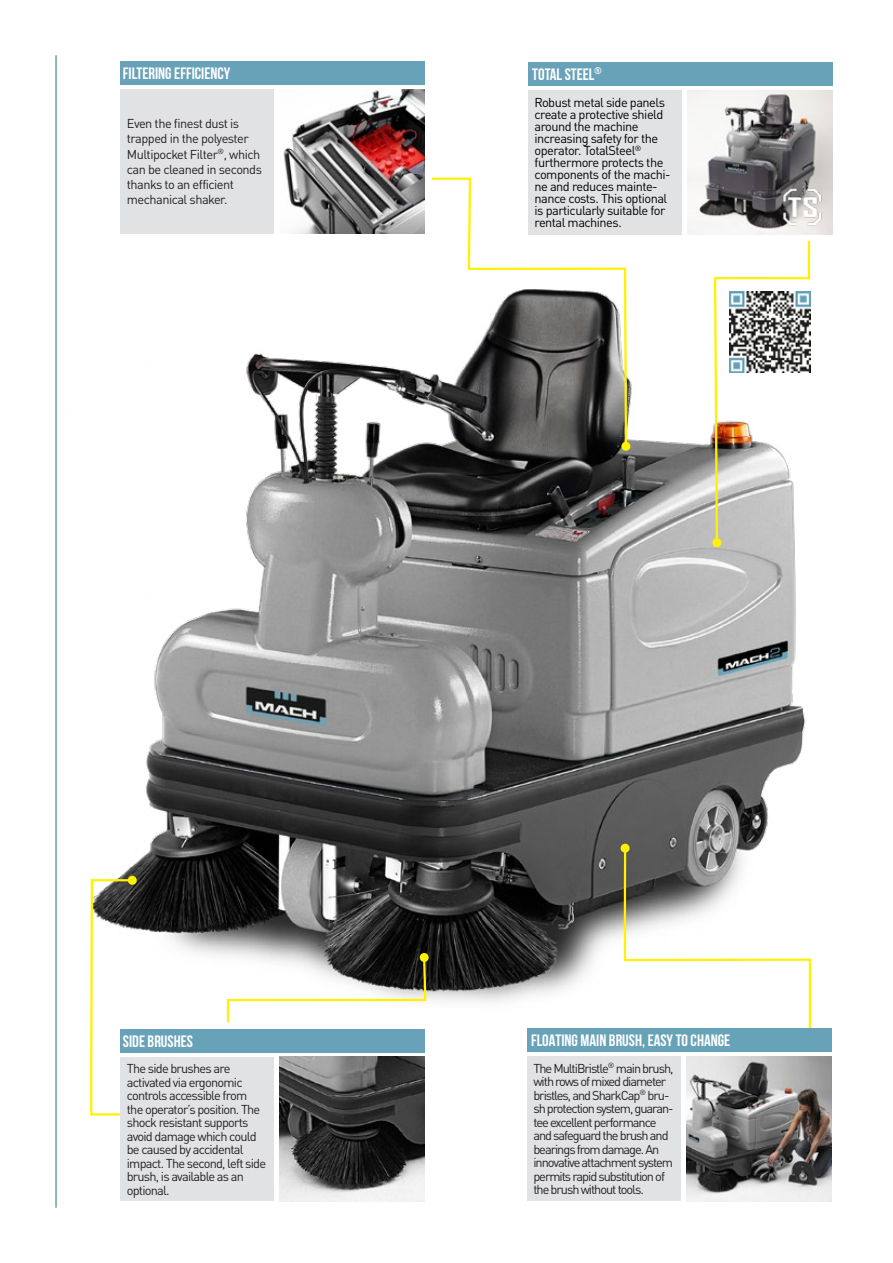
<style>
.page{position:relative;width:893px;height:1263px;background:#fff}
.page>*{position:absolute;margin:0;border:0;box-sizing:border-box;transform-origin:0 0}
.t1{font:700 16.5px "Bebas Neue";color:#fff}
.t2{font:12.75px/13.5px "DIN Pro";letter-spacing:-.08em;color:#231f20}
.t3{font:12.75px/12px "DIN Pro";letter-spacing:-.04em;color:#000001}
.t4{font:12.75px/13.5px "DIN Pro";letter-spacing:-.06em;color:#231f20}
.t5{font:12.75px/15.3px "DIN Pro";letter-spacing:-.04em;color:#231f20}
</style>
<div class="page">
<img style="left:118px;top:353px;width:714px;height:687px">
<svg style="left:395px;top:177px;width:233px;height:272px"></svg>
<div style="left:621px;top:442px;width:9px;height:9px;background:#fff101;border-radius:50%"></div>
<svg style="left:623px;top:846px;width:189px;height:182px"></svg>
<div style="left:621px;top:844px;width:9px;height:9px;background:#fff101;border-radius:50%"></div>
<svg style="left:90px;top:878px;width:45px;height:238px"></svg>
<div style="left:128px;top:876px;width:9px;height:9px;background:#fff101;border-radius:50%"></div>
<svg style="left:713px;top:241px;width:98px;height:304px"></svg>
<div style="left:712px;top:538px;width:9px;height:9px;background:#fff101;border-radius:50%"></div>
<svg style="left:226px;top:955px;width:202px;height:67px"></svg>
<div style="left:420px;top:953px;width:9px;height:9px;background:#fff101;border-radius:50%"></div>
<div style="left:113px;top:55px;width:318px;height:186px;background:#fff"></div>
<div style="left:521px;top:55px;width:317px;height:186px;background:#fff"></div>
<div style="left:121px;top:1022px;width:317px;height:186px;background:#fff"></div>
<img style="left:688px;top:90px;width:144px;height:145px">
<img style="left:280px;top:1057px;width:145px;height:144px">
<img style="left:283px;top:89px;width:142px;height:145px">
<img style="left:686px;top:1057px;width:145px;height:144px">
<img style="left:729px;top:292px;width:81px;height:81px">
<img style="left:782px;top:187px;width:42px;height:40px">
<hr style="left:55px;top:55px;width:2px;height:1153px;background:#68a2b8">
<div style="left:120px;top:1057px;width:153px;height:144px;background:#e1e2e4"></div>
<div style="left:120px;top:89px;width:154px;height:145px;background:#e1e2e4"></div>
<div style="left:527px;top:1056px;width:153px;height:145px;background:#e1e2e4"></div>
<div style="left:120px;top:1029px;width:305px;height:24px;background:#68a2b8"></div>
<div style="left:120px;top:61px;width:305px;height:24px;background:#68a2b8"></div>
<div style="left:527px;top:1028px;width:304px;height:24px;background:#68a2b8"></div>
<div style="left:528px;top:90px;width:153px;height:145px;background:#e1e2e4"></div>
<div style="left:528px;top:62px;width:304px;height:23px;background:#68a2b8"></div>
<p class="t1" style="left:123px;top:64px;width:109px">FILTERING EFFICIENCY</p>
<p class="t5" style="left:127px;top:114px;width:137px">Even the finest dust is trapped in the polyester<br>Multipocket Filter<sup>®</sup>, which can be cleaned in seconds thanks to an efficient mechanical shaker.</p>
<p class="t1" style="left:532px;top:65px;width:71px">TOTAL STEEL<sup>®</sup></p>
<p class="t3" style="left:534px;top:95px;width:137px">Robust metal side panels create a protective shield around the machine increasing safety for the operator. TotalSteel<sup>® </sup>furthermore protects the components of the machi&shy;ne and reduces mainte&shy;nance costs. This optional is particularly suitable for rental machines.</p>
<p class="t1" style="left:123px;top:1032px;width:72px">SIDE BRUSHES</p>
<p class="t4" style="left:127px;top:1060px;width:141px">The side brushes are activated via ergonomic controls accessible from the operator’s position. The shock resistant supports avoid damage which could be caused by accidental impact. The second, left side brush, is available as an optional.</p>
<p class="t1" style="left:531px;top:1031px;width:201px">FLOATING MAIN BRUSH, EASY TO CHANGE</p>
<p class="t2" style="left:533px;top:1060px;width:142px">The MultiBristle<sup>®</sup> main brush, with rows of mixed diameter bristles, and SharkCap<sup>®</sup> bru&shy;sh protection system, guaran&shy;tee excellent performance and safeguard the brush and bearings from damage. An innovative attachment system permits rapid substitution of the brush without tools.</p>
</div>
